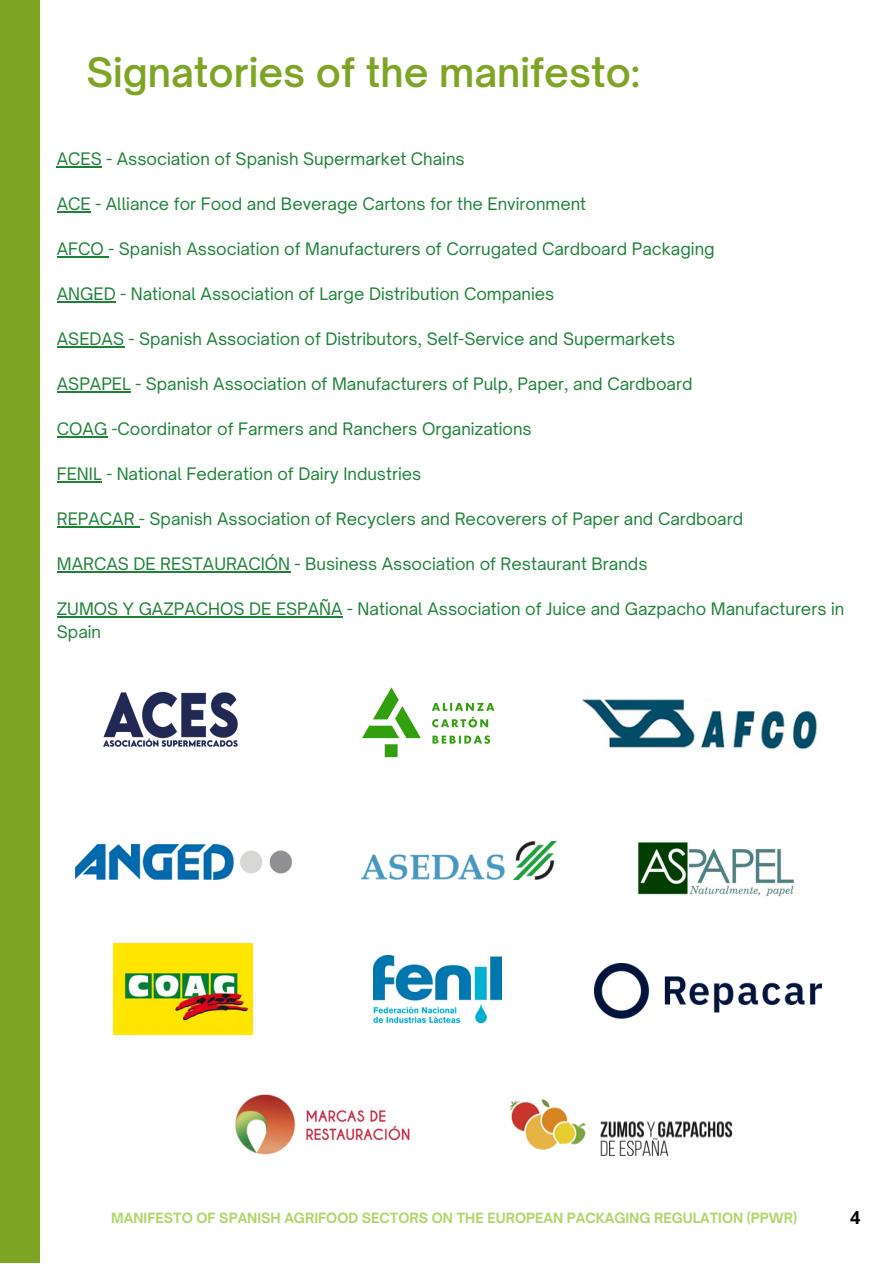
<style>
.page{position:relative;width:893px;height:1264px;background:#fff}
.page>*{position:absolute;margin:0;border:0;box-sizing:border-box;transform-origin:0 0}
.t1{font:600 39px "Open Sauce One";color:#7da423}
.t2{font:700 18px "Open Sans";color:#000}
.t3{font:16.5px/22.5px "Open Sauce One";color:#1d8238}
.t4{font:700 13.5px "Open Sauce One";color:#aed768}
</style>
<div class="page">
<div style="left:0;top:0;width:39px;height:1262px;background:#7da423"></div>
<img style="left:103px;top:691px;width:135px;height:56px">
<img style="left:76px;top:845px;width:215px;height:34px">
<img style="left:362px;top:841px;width:194px;height:38px">
<img style="left:638px;top:842px;width:156px;height:55px">
<img style="left:114px;top:943px;width:138px;height:91px">
<img style="left:373px;top:955px;width:129px;height:67px">
<img style="left:235px;top:1094px;width:175px;height:61px">
<img style="left:509px;top:1099px;width:224px;height:57px">
<svg style="left:362px;top:687px;width:132px;height:70px"></svg>
<img style="left:582px;top:698px;width:236px;height:52px">
<img style="left:594px;top:963px;width:227px;height:55px">
<hr style="left:57px;top:166px;width:45px;height:2px;background:#1d8238">
<hr style="left:57px;top:211px;width:34px;height:2px;background:#1d8238">
<hr style="left:57px;top:256px;width:51px;height:1px;background:#1d8238">
<hr style="left:57px;top:301px;width:59px;height:1px;background:#1d8238">
<hr style="left:57px;top:346px;width:67px;height:1px;background:#1d8238">
<hr style="left:57px;top:391px;width:74px;height:1px;background:#1d8238">
<hr style="left:57px;top:436px;width:50px;height:1px;background:#1d8238">
<hr style="left:57px;top:481px;width:45px;height:1px;background:#1d8238">
<hr style="left:57px;top:526px;width:82px;height:1px;background:#1d8238">
<hr style="left:57px;top:571px;width:233px;height:1px;background:#1d8238">
<hr style="left:57px;top:616px;width:285px;height:1px;background:#1d8238">
<p class="t1" style="left:86px;top:48px;width:555px">Signatories of the manifesto:</p>
<p class="t3" style="left:57px;top:148px;width:409px">ACES - Association of Spanish Supermarket Chains</p>
<p class="t3" style="left:57px;top:193px;width:530px">ACE - Alliance for Food and Beverage Cartons for the Environment</p>
<p class="t3" style="left:57px;top:238px;width:659px">AFCO - Spanish Association of Manufacturers of Corrugated Cardboard Packaging</p>
<p class="t3" style="left:57px;top:283px;width:499px">ANGED - National Association of Large Distribution Companies</p>
<p class="t3" style="left:57px;top:328px;width:620px">ASEDAS - Spanish Association of Distributors, Self-Service and Supermarkets</p>
<p class="t3" style="left:57px;top:373px;width:637px">ASPAPEL - Spanish Association of Manufacturers of Pulp, Paper, and Cardboard</p>
<p class="t3" style="left:57px;top:418px;width:476px">COAG -Coordinator of Farmers and Ranchers Organizations</p>
<p class="t3" style="left:57px;top:463px;width:366px">FENIL - National Federation of Dairy Industries</p>
<p class="t3" style="left:57px;top:507px;width:687px">REPACAR - Spanish Association of Recyclers and Recoverers of Paper and Cardboard</p>
<p class="t3" style="left:57px;top:552px;width:592px">MARCAS DE RESTAURACIÓN - Business Association of Restaurant Brands</p>
<p class="t3" style="left:57px;top:597px;width:789px">ZUMOS Y GAZPACHOS DE ESPAÑA - National Association of Juice and Gazpacho Manufacturers in<br>Spain</p>
<p class="t4" style="left:111px;top:1209px;width:687px">MANIFESTO OF SPANISH AGRIFOOD SECTORS ON THE EUROPEAN PACKAGING REGULATION (PPWR)</p>
<p class="t2" style="left:849px;top:1204px;width:12px">4</p>
</div>
